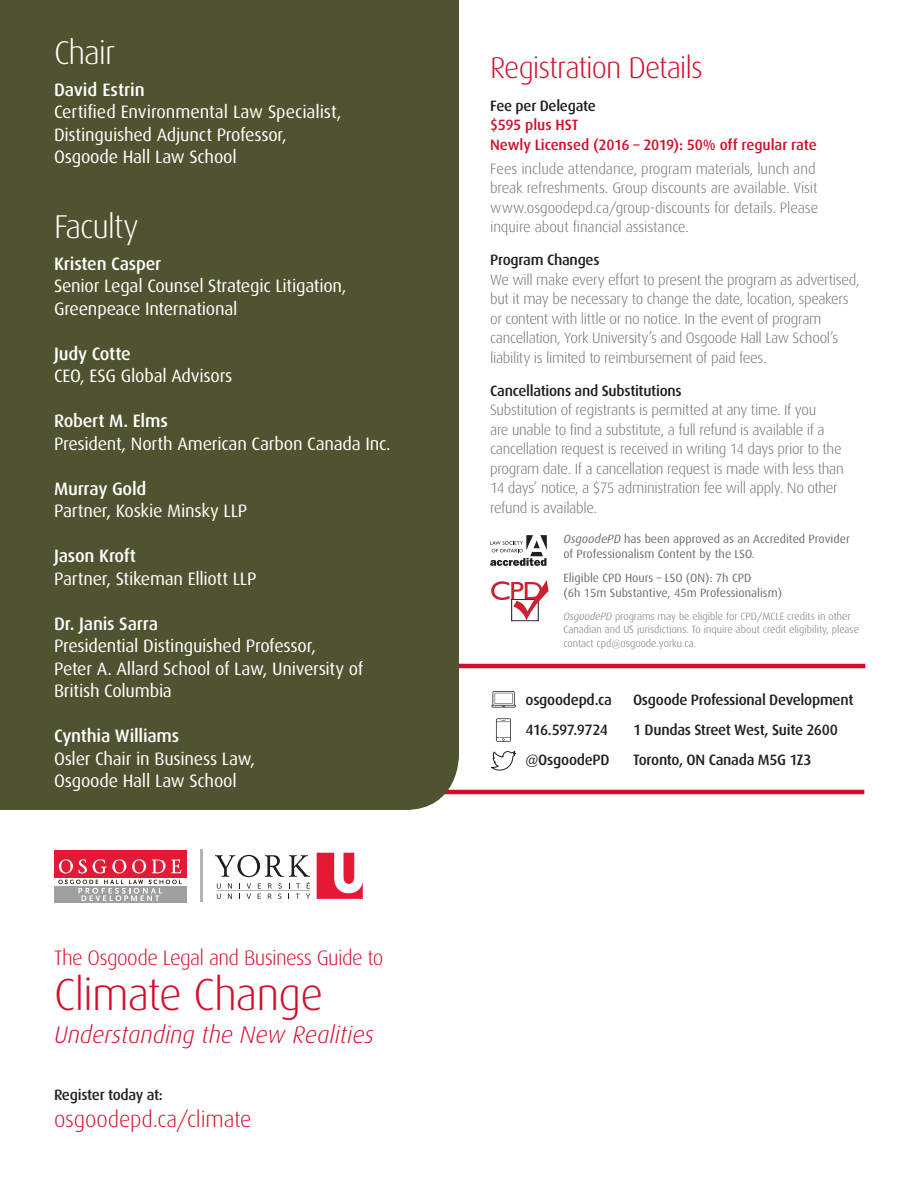
<style>
.page{position:relative;width:918px;height:1188px;background:#fff}
.page>*{position:absolute;margin:0;border:0;box-sizing:border-box;transform-origin:0 0}
.t1{font:300 45px "Dax";letter-spacing:-.025em;color:#d30d2b}
.t2{font:300 33px "Dax";letter-spacing:-.035em;color:#fff}
.t3{font:300 30px "Dax";letter-spacing:-.035em;color:#d30d2b}
.t4{font:italic 300 24px "Dax";color:#d30d2b}
.t5{font:300 22.5px "Dax";letter-spacing:-.01em;color:#d30d2b}
.t6{font:300 21px "Dax";letter-spacing:-.03em;color:#d30d2b}
.t7{font:18px/22.5px "Dax";letter-spacing:-.015em;color:#fff}
.t8{font:500 18px "Dax";letter-spacing:-.01em;color:#fff}
.t9{font:300 15px/19.5px "Dax";letter-spacing:-.02em;color:#6c6d70}
.t10{font:500 15px "Dax";letter-spacing:-.02em;color:#231f20}
.t11{font:500 15px/19.5px "Dax";letter-spacing:-.015em;color:#d30d2b}
.t12{font:500 15px "Dax";letter-spacing:-.045em;color:#231f20}
.t13{font:12px/15px "Dax";color:#6c6d70}
.t14{font:300 10.5px/13.5px "Dax";color:#6c6d70}
.s1{font-weight:500}
.s2{color:#231f20}
.s3{font-weight:500;color:#231f20}
.s4{font-style:italic}
</style>
<div class="page">
<hr style="left:54px;top:790px;width:810px;height:4px;background:#d30d2b">
<div style="left:0;top:0;width:459px;height:810px;background:#515230"></div>
<div style="left:54px;top:886px;width:133px;height:16px;background:#9d9fa2"></div>
<svg style="left:58px;top:880px;width:124px;height:21px"></svg>
<hr style="left:200px;top:850px;width:3px;height:52px;background:#b2b3b7">
<svg style="left:215px;top:855px;width:95px;height:44px"></svg>
<svg style="left:317px;top:853px;width:46px;height:46px"></svg>
<div style="left:54px;top:850px;width:133px;height:27px;background:#e51836"></div>
<svg style="left:59px;top:859px;width:14px;height:15px"></svg>
<svg style="left:79px;top:859px;width:8px;height:15px"></svg>
<svg style="left:93px;top:859px;width:33px;height:15px"></svg>
<svg style="left:132px;top:859px;width:14px;height:15px"></svg>
<svg style="left:152px;top:860px;width:29px;height:13px"></svg>
<hr style="left:459px;top:664px;width:406px;height:4px;background:#d30d2b">
<svg style="left:491px;top:691px;width:24px;height:17px"></svg>
<svg style="left:496px;top:718px;width:15px;height:24px"></svg>
<svg style="left:491px;top:750px;width:25px;height:21px"></svg>
<svg style="left:491px;top:580px;width:58px;height:41px"></svg>
<svg style="left:490px;top:535px;width:57px;height:31px"></svg>
<p class="t2" style="left:54px;top:35px;width:63px">Chair</p>
<p class="t7" style="left:54px;top:78px;width:289px"><span class="s1">David Estrin<br></span>Certified Environmental Law Specialist,<br>Distinguished Adjunct Professor,<br>Osgoode Hall Law School</p>
<p class="t2" style="left:54px;top:209px;width:86px">Faculty</p>
<p class="t7" style="left:54px;top:252px;width:294px"><span class="s1">Kristen Casper<br></span>Senior Legal Counsel Strategic Litigation,<br>Greenpeace International</p>
<p class="t8" style="left:54px;top:343px;width:78px">Judy Cotte</p>
<p class="t7" style="left:54px;top:365px;width:180px">CEO, ESG Global Advisors</p>
<p class="t8" style="left:54px;top:411px;width:115px">Robert M. Elms</p>
<p class="t7" style="left:54px;top:432px;width:338px">President, North American Carbon Canada Inc.</p>
<p class="t8" style="left:54px;top:478px;width:94px">Murray Gold</p>
<p class="t7" style="left:54px;top:500px;width:195px">Partner, Koskie Minsky LLP</p>
<p class="t7" style="left:54px;top:545px;width:204px"><span class="s1">Jason Kroft<br></span>Partner, Stikeman Elliott LLP</p>
<p class="t7" style="left:54px;top:612px;width:311px"><span class="s1">Dr. Janis Sarra<br></span>Presidential Distinguished Professor,<br>Peter A. Allard School of Law, University of<br>British Columbia</p>
<p class="t7" style="left:54px;top:725px;width:203px"><span class="s1">Cynthia Williams<br></span>Osler Chair in Business Law,<br>Osgoode Hall Law School</p>
<p class="t6" style="left:54px;top:946px;width:331px">The Osgoode Legal and Business Guide to</p>
<p class="t1" style="left:54px;top:969px;width:271px">Climate Change</p>
<p class="t4" style="left:54px;top:1021px;width:322px">Understanding the New Realities</p>
<p class="t10" style="left:54px;top:1087px;width:110px">Register today at:</p>
<p class="t5" style="left:54px;top:1107px;width:199px">osgoodepd.ca/climate</p>
<p class="t3" style="left:490px;top:51px;width:214px">Registration Details</p>
<p class="t11" style="left:490px;top:96px;width:328px"><span class="s2">Fee per Delegate<br></span>$595 plus HST<br>Newly Licensed (2016 – 2019): 50% off regular rate</p>
<p class="t9" style="left:490px;top:159px;width:330px">Fees include attendance, program materials, lunch and break refreshments. Group discounts are available. Visit www.osgoodepd.ca/group‑discounts for details. Please inquire about financial assistance.</p>
<p class="t9" style="left:490px;top:251px;width:371px"><span class="s3">Program Changes<br></span>We will make every effort to present the program as advertised, but it may be necessary to change the date, location, speakers or content with little or no notice. In the event of program cancellation, York University’s and Osgoode Hall Law School’s liability is limited to reimbursement of paid fees.</p>
<p class="t9" style="left:490px;top:381px;width:355px"><span class="s3">Cancellations and Substitutions<br></span>Substitution of registrants is permitted at any time. If you<br>are unable to find a substitute, a full refund is available if a cancellation request is received in writing 14 days prior to the program date. If a cancellation request is made with less than 14 days’ notice, a $75 administration fee will apply. No other refund is available.</p>
<p class="t13" style="left:563px;top:532px;width:288px"><span class="s4">OsgoodePD</span> has been approved as an Accredited Provider of Professionalism Content by the LSO.</p>
<p class="t13" style="left:563px;top:571px;width:220px">Eligible CPD Hours – LSO (ON): 7h CPD<br>(6h 15m Substantive, 45m Professionalism)</p>
<p class="t14" style="left:563px;top:610px;width:297px"><span class="s4">OsgoodePD</span> programs may be eligible for CPD/MCLE credits in other<br>Canadian and US jurisdictions. To inquire about credit eligibility, please contact cpd@osgoode.yorku.ca.</p>
<p class="t10" style="left:526px;top:691px;width:88px">osgoodepd.ca</p>
<p class="t12" style="left:526px;top:721px;width:84px">416.597.9724</p>
<p class="t10" style="left:526px;top:751px;width:86px">@OsgoodePD</p>
<p class="t10" style="left:633px;top:691px;width:222px">Osgoode Professional Development</p>
<p class="t10" style="left:633px;top:721px;width:206px">1 Dundas Street West, Suite 2600</p>
<p class="t10" style="left:633px;top:751px;width:180px">Toronto, ON Canada M5G 1Z3</p>
</div>
